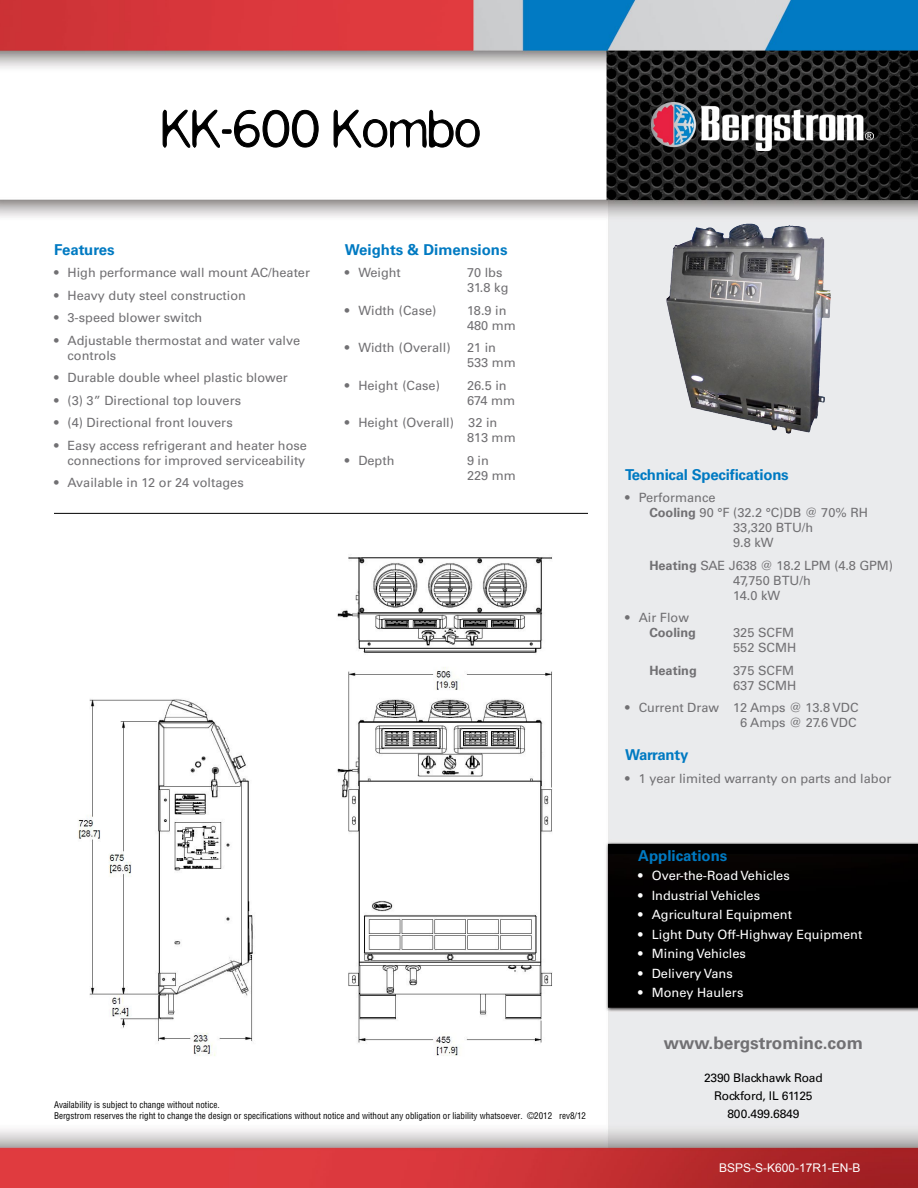
<style>
.page{position:relative;width:918px;height:1188px;background:#fff}
.page>*{position:absolute;margin:0;border:0;box-sizing:border-box;transform-origin:0 0}
.t1{font:60px "Slurry";letter-spacing:.005em;color:#000}
.t2{font:700 17.25px "Univers LT Std";color:#717073}
.t3{font:700 15px "Univers LT Std";letter-spacing:-.015em;color:#007ac2}
.t4{font:12.75px/15px "Univers LT Std";color:#717073}
.t5{font:12.75px "Univers LT Std";color:#fff}
.t6{font:700 12.75px "Univers LT Std";color:#717073}
.t7{font:12px/18px "Univers LT Std";letter-spacing:-.015em;color:#000;text-align:center}
.t8{font:12px "Arial";color:#fff}
.t9{font:condensed 9px/10.8px "Helvetica";color:#000}
.s1{font-weight:700}
</style>
<div class="page">
<img style="left:0;top:0;width:918px;height:1188px">
<img style="left:71px;top:550px;width:491px;height:510px">
<img style="left:666px;top:224px;width:81px;height:96px">
<hr style="left:54px;top:513px;width:534px;height:1px;background:#000">
<svg style="left:162px;top:109px;width:157px;height:39px"></svg>
<svg style="left:333px;top:109px;width:147px;height:39px"></svg>
<img style="left:652px;top:102px;width:221px;height:49px">
<h1 class="t1" style="left:161px;top:98px;width:321px">KK-600 Kombo</h1>
<p class="t3" style="left:54px;top:241px;width:62px">Features</p>
<p class="t4" style="left:54px;top:265px;width:258px">• High performance wall mount AC/heater</p>
<p class="t4" style="left:54px;top:288px;width:194px">• Heavy duty steel construction</p>
<p class="t4" style="left:54px;top:311px;width:150px">• 3-speed blower switch</p>
<p class="t4" style="left:68px;top:333px;width:234px;text-indent:-14px">• Adjustable thermostat and water valve controls</p>
<p class="t4" style="left:54px;top:371px;width:235px">• Durable double wheel plastic blower</p>
<p class="t4" style="left:54px;top:393px;width:189px">• (3) 3” Directional top louvers</p>
<p class="t4" style="left:54px;top:416px;width:180px">• (4) Directional front louvers</p>
<p class="t4" style="left:54px;top:438px;width:254px;text-align:right">• Easy access refrigerant and heater hose connections for improved serviceability</p>
<p class="t4" style="left:54px;top:476px;width:191px">• Available in 12 or 24 voltages</p>
<p class="t3" style="left:345px;top:241px;width:164px">Weights &amp; Dimensions</p>
<p class="t4" style="left:345px;top:265px;width:58px">• Weight</p>
<p class="t4" style="left:467px;top:265px;width:43px">70 lbs<br>31.8 kg</p>
<p class="t4" style="left:345px;top:303px;width:93px">• Width (Case)</p>
<p class="t4" style="left:467px;top:303px;width:50px">18.9 in<br>480 mm</p>
<p class="t4" style="left:345px;top:340px;width:107px">• Width (Overall)</p>
<p class="t4" style="left:467px;top:340px;width:50px">21 in<br>533 mm</p>
<p class="t4" style="left:345px;top:378px;width:97px">• Height (Case)</p>
<p class="t4" style="left:467px;top:378px;width:50px">26.5 in<br>674 mm</p>
<p class="t4" style="left:467px;top:415px;width:50px;text-indent:-122px">• Height (Overall) 32 in<br>813 mm</p>
<p class="t4" style="left:345px;top:453px;width:51px">• Depth</p>
<p class="t4" style="left:467px;top:453px;width:50px">9 in<br>229 mm</p>
<p class="t9" style="left:54px;top:1099px;width:534px">Availability is subject to change without notice.<br>Bergstrom reserves the right to change the design or specifications without notice and without any obligation or liability whatsoever. ©2012 rev8/12</p>
<p class="t3" style="left:625px;top:466px;width:165px">Technical Specifications</p>
<p class="t4" style="left:625px;top:490px;width:92px">• Performance</p>
<p class="t4" style="left:649px;top:505px;width:220px"><span class="s1">Cooling</span> 90 °F (32.2 °C)DB @ 70% RH</p>
<p class="t4" style="left:733px;top:520px;width:82px">33,320 BTU/h</p>
<p class="t4" style="left:733px;top:535px;width:42px">9.8 kW</p>
<p class="t4" style="left:733px;top:558px;width:161px;text-indent:-84px"><span class="s1">Heating</span> SAE J638 @ 18.2 LPM (4.8 GPM)<br>47,750 BTU/h<br>14.0 kW</p>
<p class="t4" style="left:625px;top:610px;width:65px">• Air Flow</p>
<p class="t6" style="left:649px;top:625px;width:48px">Cooling</p>
<p class="t4" style="left:733px;top:625px;width:65px">325 SCFM<br>552 SCMH</p>
<p class="t6" style="left:649px;top:663px;width:49px">Heating</p>
<p class="t4" style="left:733px;top:663px;width:65px">375 SCFM<br>637 SCMH</p>
<p class="t4" style="left:625px;top:700px;width:235px;text-align:right">• Current Draw 12 Amps @ 13.8 VDC<br>6 Amps @ 27.6 VDC</p>
<p class="t3" style="left:625px;top:746px;width:65px">Warranty</p>
<p class="t4" style="left:625px;top:771px;width:268px">• 1 year limited warranty on parts and labor</p>
<p class="t3" style="left:638px;top:847px;width:91px">Applications</p>
<p class="t5" style="left:638px;top:868px;width:153px">• Over-the-Road Vehicles</p>
<p class="t5" style="left:638px;top:888px;width:123px">• Industrial Vehicles</p>
<p class="t5" style="left:638px;top:907px;width:155px">• Agricultural Equipment</p>
<p class="t5" style="left:638px;top:927px;width:226px">• Light Duty Off-Highway Equipment</p>
<p class="t5" style="left:638px;top:946px;width:109px">• Mining Vehicles</p>
<p class="t5" style="left:638px;top:966px;width:96px">• Delivery Vans</p>
<p class="t5" style="left:638px;top:985px;width:107px">• Money Haulers</p>
<h2 class="t2" style="left:664px;top:1033px;width:201px">www.bergstrominc.com</h2>
<p class="t7" style="left:704px;top:1069px;width:120px">2390 Blackhawk Road<br>Rockford, IL 61125<br>800.499.6849</p>
<p class="t8" style="left:719px;top:1160px;width:143px">BSPS-S-K600-17R1-EN-B</p>
</div>
